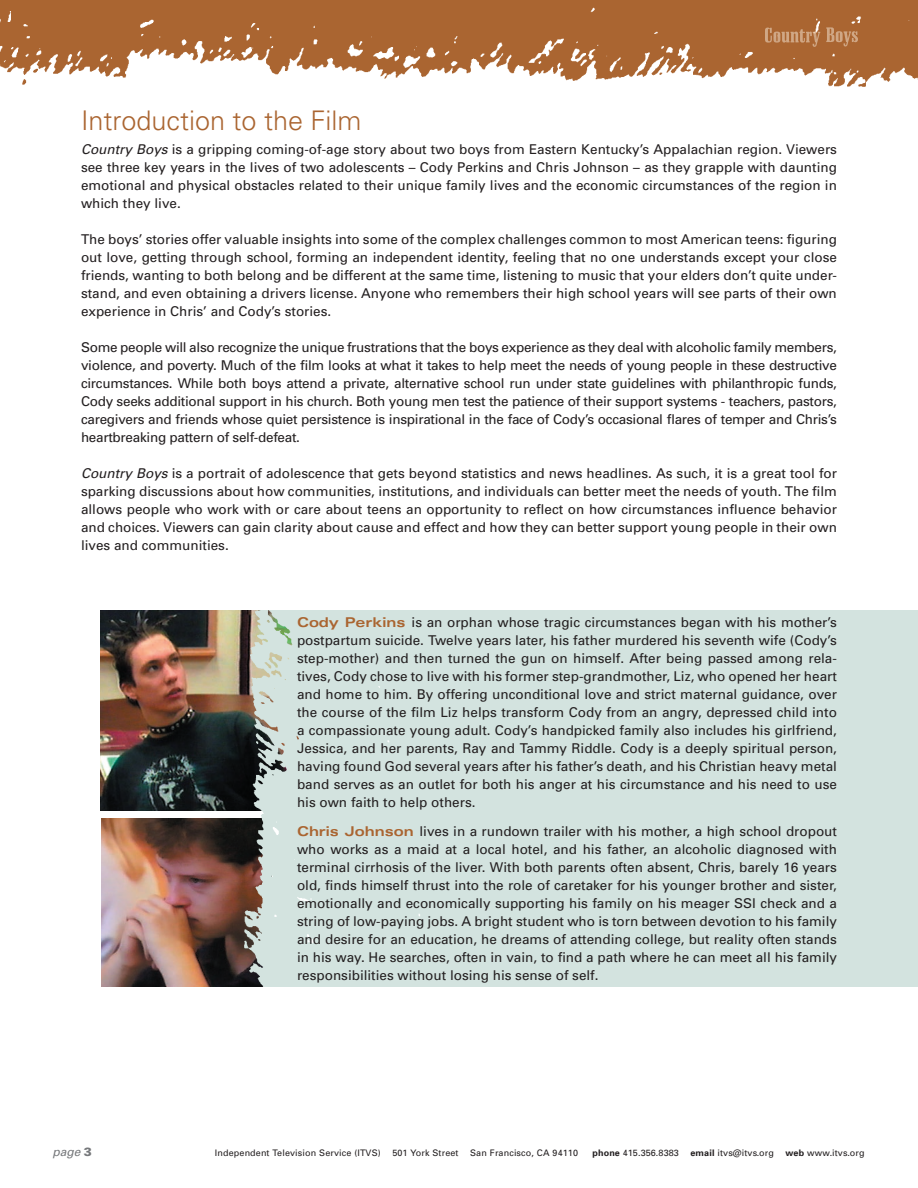
<style>
.page{position:relative;width:918px;height:1188px;background:#fff}
.page>*{position:absolute;margin:0;border:0;box-sizing:border-box;transform-origin:0 0}
.t1{font:300 27px "Univers";color:#aa6531}
.t2{font:13.5px/18px "Univers";color:#231f20;text-align:justify}
.t3{font:italic 12px "Univers";color:#76787b}
.t4{font:9px "Univers";letter-spacing:.015em;color:#231f20}
.s1{font-style:italic}
.s2{font-weight:700;font-stretch:expanded;color:#aa6531}
.s3{font-weight:900;font-style:normal}
.s4{font-weight:700}
</style>
<div class="page">
<img style="left:101px;top:611px;width:138px;height:199px">
<img style="left:101px;top:818px;width:138px;height:169px">
<img style="left:0;top:0;width:918px;height:87px">
<div style="left:239px;top:610px;width:347px;height:377px;background:#d3e3df"></div>
<div style="left:586px;top:610px;width:332px;height:377px;background:#d3e3df"></div>
<img style="left:765px;top:28px;width:7px;height:15px">
<svg style="left:773px;top:32px;width:26px;height:11px"></svg>
<img style="left:799px;top:29px;width:6px;height:14px">
<svg style="left:806px;top:32px;width:6px;height:10px"></svg>
<img style="left:813px;top:32px;width:7px;height:15px">
<img style="left:826px;top:27px;width:8px;height:15px">
<svg style="left:836px;top:31px;width:7px;height:11px"></svg>
<img style="left:844px;top:31px;width:7px;height:16px">
<svg style="left:852px;top:31px;width:6px;height:11px"></svg>
<h1 class="t1" style="left:81px;top:104px;width:282px">Introduction to the Film</h1>
<p class="t2" style="left:81px;top:140px;width:758px"><span class="s1">Country Boys</span> is a gripping coming-of-age story about two boys from Eastern Kentucky’s Appalachian region. Viewers see three key years in the lives of two adolescents – Cody Perkins and Chris Johnson – as they grapple with daunting emotional and physical obstacles related to their unique family lives and the economic circumstances of the region in which they live.</p>
<p class="t2" style="left:81px;top:230px;width:758px">The boys’ stories offer valuable insights into some of the complex challenges common to most American teens: figuring out love, getting through school, forming an independent identity, feeling that no one understands except your close friends, wanting to both belong and be different at the same time, listening to music that your elders don’t quite under&shy;stand, and even obtaining a drivers license. Anyone who remembers their high school years will see parts of their own experience in Chris’ and Cody’s stories.</p>
<p class="t2" style="left:81px;top:338px;width:758px">Some people will also recognize the unique frustrations that the boys experience as they deal with alcoholic family members, violence, and poverty. Much of the film looks at what it takes to help meet the needs of young people in these destructive circumstances. While both boys attend a private, alternative school run under state guidelines with philanthropic funds, Cody seeks additional support in his church. Both young men test the patience of their support systems - teachers, pastors, caregivers and friends whose quiet persistence is inspirational in the face of Cody’s occasional flares of temper and Chris’s heartbreaking pattern of self-defeat.</p>
<p class="t2" style="left:81px;top:464px;width:757px"><span class="s1">Country Boys</span> is a portrait of adolescence that gets beyond statistics and news headlines. As such, it is a great tool for sparking discussions about how communities, institutions, and individuals can better meet the needs of youth. The film allows people who work with or care about teens an opportunity to reflect on how circumstances influence behavior and choices. Viewers can gain clarity about cause and effect and how they can better support young people in their own lives and communities.</p>
<p class="t2" style="left:297px;top:613px;width:542px"><span class="s2">Cody Perkins</span> is an orphan whose tragic circumstances began with his mother’s postpartum suicide. Twelve years later, his father murdered his seventh wife (Cody’s step-mother) and then turned the gun on himself. After being passed among rela&shy;tives, Cody chose to live with his former step-grandmother, Liz, who opened her heart and home to him. By offering unconditional love and strict maternal guidance, over the course of the film Liz helps transform Cody from an angry, depressed child into a compassionate young adult. Cody’s handpicked family also includes his girlfriend, Jessica, and her parents, Ray and Tammy Riddle. Cody is a deeply spiritual person, having found God several years after his father’s death, and his Christian heavy metal band serves as an outlet for both his anger at his circumstance and his need to use his own faith to help others.</p>
<p class="t2" style="left:297px;top:822px;width:542px"><span class="s2">Chris Johnson</span> lives in a rundown trailer with his mother, a high school dropout who works as a maid at a local hotel, and his father, an alcoholic diagnosed with terminal cirrhosis of the liver. With both parents often absent, Chris, barely 16 years old, finds himself thrust into the role of caretaker for his younger brother and sister, emotionally and economically supporting his family on his meager SSI check and a string of low-paying jobs. A bright student who is torn between devotion to his family and desire for an education, he dreams of attending college, but reality often stands in his way. He searches, often in vain, to find a path where he can meet all his family responsibilities without losing his sense of self.</p>
<p class="t3" style="left:52px;top:1144px;width:41px">page <span class="s3">3</span></p>
<p class="t4" style="left:215px;top:1148px;width:167px">Independent Television Service (ITVS)</p>
<p class="t4" style="left:392px;top:1148px;width:68px">501 York Street</p>
<p class="t4" style="left:470px;top:1148px;width:109px">San Francisco, CA 94110</p>
<p class="t4" style="left:593px;top:1148px;width:88px"><span class="s4">phone</span> 415.356.8383</p>
<p class="t4" style="left:691px;top:1148px;width:85px"><span class="s4">email</span> itvs@itvs.org</p>
<p class="t4" style="left:786px;top:1148px;width:81px"><span class="s4">web</span> www.itvs.org</p>
</div>
